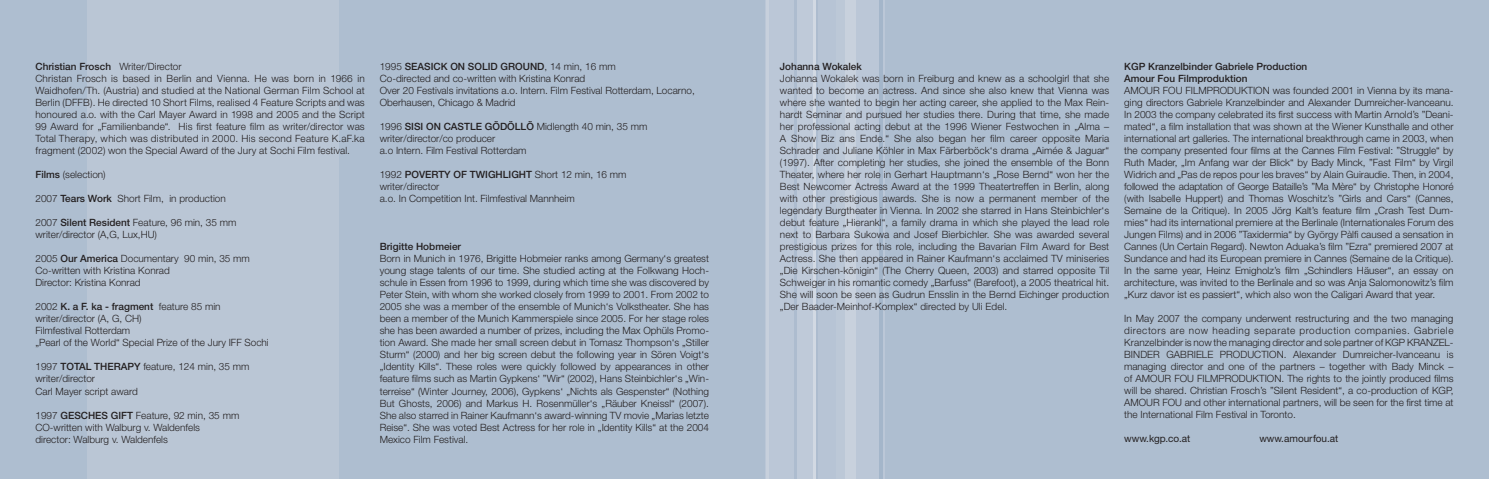
<style>
.page{position:relative;width:1489px;height:479px;background:#fff}
.page>*{position:absolute;margin:0;border:0;box-sizing:border-box;transform-origin:0 0}
.t1{font:300 10px/12px "Helvetica Neue CE";color:#231f20}
.t2{font:500 10px/12px "Helvetica Neue CE";color:#231f20}
.t3{font:10px "Helvetica Neue CE";color:#231f20}
.s1{font-weight:500}
</style>
<div class="page">
<div style="left:0;top:0;width:1488px;height:478px;background:#aebed0"></div>
<div style="left:87px;top:0;width:251px;height:478px;background:#bac6d5"></div>
<div style="left:796px;top:0;width:16px;height:478px;background:#bfcad9"></div>
<div style="left:765px;top:0;width:31px;height:478px;background:#bbc7d7"></div>
<div style="left:855px;top:0;width:29px;height:478px;background:#bbc7d7"></div>
<div style="left:844px;top:0;width:11px;height:478px;background:#c8d1dd"></div>
<hr style="left:812px;top:0;width:3px;height:478px;background:#d2d9e3">
<hr style="left:765px;top:0;width:3px;height:478px;background:#c7d0dc">
<div style="left:836px;top:0;width:8px;height:478px;background:#bcc8d7"></div>
<div style="left:818px;top:0;width:17px;height:478px;background:#b7c4d5"></div>
<hr style="left:879px;top:0;width:3px;height:478px;background:#a4b6ca">
<hr style="left:793px;top:0;width:3px;height:478px;background:#adbccf">
<p class="t1" style="left:35px;top:61px;width:331px"><span class="s1">Christian Frosch</span> Writer/Director<br>Christan Frosch is based in Berlin and Vienna. He was born in 1966 in Waidhofen/Th. (Austria) and studied at the National German Film School at Berlin (DFFB). He directed 10 Short Films, realised 4 Feature Scripts and was honoured a.o. with the Carl Mayer Award in 1998 and 2005 and the Script 99 Award for „Familienbande“. His first feature film as writer/director was Total Therapy, which was distributed in 2000. His second Feature K.aF.ka fragment (2002) won the Special Award of the Jury at Sochi Film festival.</p>
<p class="t1" style="left:35px;top:169px;width:72px"><span class="s1">Films</span> (selection)</p>
<p class="t1" style="left:35px;top:193px;width:192px">2007 <span class="s1">Tears Work</span> Short Film, in production</p>
<p class="t1" style="left:35px;top:217px;width:202px">2007 <span class="s1">Silent Resident</span> Feature, 96 min, 35 mm writer/director (A,G, Lux,HU)</p>
<p class="t1" style="left:35px;top:253px;width:216px">2005 <span class="s1">Our America</span> Documentary 90 min, 35 mm<br>Co-written with Kristina Konrad<br>Director: Kristina Konrad</p>
<p class="t1" style="left:35px;top:301px;width:235px">2002 <span class="s1">K. a F. ka - fragment</span> feature 85 min writer/director (A, G, CH)<br>Filmfestival Rotterdam<br>„Pearl of the World“ Special Prize of the Jury IFF Sochi</p>
<p class="t1" style="left:35px;top:361px;width:215px">1997 <span class="s1">TOTAL THERAPY</span> feature, 124 min, 35 mm writer/director<br>Carl Mayer script award</p>
<p class="t1" style="left:35px;top:409px;width:205px">1997 <span class="s1">GESCHES GIFT</span> Feature, 92 min, 35 mm<br>CO-written with Walburg v. Waldenfels<br>director: Walburg v. Waldenfels</p>
<p class="t1" style="left:380px;top:61px;width:317px">1995 <span class="s1">SEASICK ON SOLID GROUND</span>, 14 min, 16 mm<br>Co-directed and co-written with Kristina Konrad<br>Over 20 Festivals invitations a.o. Intern. Film Festival Rotterdam, Locarno, Oberhausen, Chicago &amp; Madrid</p>
<p class="t1" style="left:380px;top:121px;width:269px">1996 <span class="s1">SISI ON CASTLE GÖDÖLLÖ</span> Midlength 40 min, 35 mm writer/director/co producer<br>a.o Intern. Film Festival Rotterdam</p>
<p class="t1" style="left:380px;top:169px;width:248px">1992 <span class="s1">POVERTY OF TWIGHLIGHT</span> Short 12 min, 16 mm writer/director<br>a.o. In Competition Int. Filmfestival Mannheim</p>
<p class="t2" style="left:380px;top:241px;width:83px">Brigitte Hobmeier</p>
<p class="t1" style="left:380px;top:253px;width:331px;text-align:justify">Born in Munich in 1976, Brigitte Hobmeier ranks among Germany‘s greatest young stage talents of our time. She studied acting at the Folkwang Hoch&shy;schule in Essen from 1996 to 1999, during which time she was discovered by Peter Stein, with whom she worked closely from 1999 to 2001. From 2002 to 2005 she was a member of the ensemble of Munich‘s Volkstheater. She has been a member of the Munich Kammerspiele since 2005. For her stage roles she has been awarded a number of prizes, including the Max Ophüls Promo&shy;tion Award. She made her small screen debut in Tomasz Thompson‘s „Stiller Sturm“ (2000) and her big screen debut the following year in Sören Voigt‘s „Identity Kills“. These roles were quickly followed by appearances in other feature films such as Martin Gypkens‘ ”Wir“ (2002), Hans Steinbichler‘s „Win&shy;terreise“ (Winter Journey, 2006), Gypkens‘ „Nichts als Gespenster“ (Nothing But Ghosts, 2006) and Markus H. Rosenmüller‘s „Räuber Kneissl“ (2007).<br>She also starred in Rainer Kaufmann‘s award-winning TV movie „Marias letzte Reise“. She was voted Best Actress for her role in „Identity Kills“ at the 2004<br>Mexico Film Festival.</p>
<p class="t2" style="left:780px;top:61px;width:83px">Johanna Wokalek</p>
<p class="t1" style="left:780px;top:73px;width:331px;text-align:justify">Johanna Wokalek was born in Freiburg and knew as a schoolgirl that she wanted to become an actress. And since she also knew that Vienna was where she wanted to begin her acting career, she applied to the Max Rein&shy;hardt Seminar and pursued her studies there. During that time, she made her professional acting debut at the 1996 Wiener Festwochen in „Alma – A Show Biz ans Ende.“ She also began her film career opposite Maria Schrader and Juliane Köhler in Max Färberböck‘s drama „Aimée &amp; Jaguar“ (1997). After completing her studies, she joined the ensemble of the Bonn Theater, where her role in Gerhart Hauptmann‘s „Rose Bernd“ won her the Best Newcomer Actress Award at the 1999 Theatertreffen in Berlin, along with other prestigious awards. She is now a permanent member of the legendary Burgtheater in Vienna. In 2002 she starred in Hans Steinbichler‘s debut feature „Hierankl“, a family drama in which she played the lead role next to Barbara Sukowa and Josef Bierbichler. She was awarded several prestigious prizes for this role, including the Bavarian Film Award for Best Actress. She then appeared in Rainer Kaufmann‘s acclaimed TV miniseries „Die Kirschen-königin“ (The Cherry Queen, 2003) and starred opposite Til Schweiger in his romantic comedy „Barfuss“ (Barefoot), a 2005 theatrical hit.<br>She will soon be seen as Gudrun Ensslin in the Bernd Eichinger production „Der Baader-Meinhof-Komplex“ directed by Uli Edel.</p>
<p class="t2" style="left:1124px;top:61px;width:185px">KGP Kranzelbinder Gabriele Production<br>Amour Fou Filmproduktion</p>
<p class="t1" style="left:1124px;top:85px;width:331px;text-align:justify">AMOUR FOU FILMPRODUKTION was founded 2001 in Vienna by its mana&shy;ging directors Gabriele Kranzelbinder and Alexander Dumreicher-Ivanceanu.<br>In 2003 the company celebrated its first success with Martin Arnold’s ”Deani&shy;mated“, a film installation that was shown at the Wiener Kunsthalle and other international art galleries. The international breakthrough came in 2003, when the company presented four films at the Cannes Film Festival: ”Struggle“ by Ruth Mader, „Im Anfang war der Blick“ by Bady Minck, ”Fast Film“ by Virgil Widrich and „Pas de repos pour les braves“ by Alain Guiraudie. Then, in 2004, followed the adaptation of George Bataille’s ”Ma Mère“ by Christophe Honoré (with Isabelle Huppert) and Thomas Woschitz’s ”Girls and Cars“ (Cannes, Semaine de la Critique). In 2005 Jörg Kalt’s feature film „Crash Test Dum&shy;mies“ had its international premiere at the Berlinale (Internationales Forum des Jungen Films) and in 2006 ”Taxidermia“ by György Pàlfi caused a sensation in Cannes (Un Certain Regard). Newton Aduaka’s film ”Ezra“ premiered 2007 at Sundance and had its European premiere in Cannes (Semaine de la Critique).<br>In the same year, Heinz Emigholz’s film „Schindlers Häuser“, an essay on architecture, was invited to the Berlinale and so was Anja Salomonowitz’s film „Kurz davor ist es passiert“, which also won the Caligari Award that year.</p>
<p class="t1" style="left:1124px;top:313px;width:331px;text-align:justify">In May 2007 the company underwent restructuring and the two managing directors are now heading separate production companies. Gabriele Kranzelbinder is now the managing director and sole partner of KGP KRANZEL-BINDER GABRIELE PRODUCTION. Alexander Dumreicher-Ivanceanu is managing director and one of the partners – together with Bady Minck – of AMOUR FOU FILMPRODUKTION. The rights to the jointly produced films will be shared. Christian Frosch’s ”Silent Resident“, a co-production of KGP, AMOUR FOU and other international partners, will be seen for the first time at the International Film Festival in Toronto.</p>
<p class="t3" style="left:1124px;top:435px;width:68px">www.kgp.co.at</p>
<p class="t3" style="left:1259px;top:435px;width:81px">www.amourfou.at</p>
</div>
